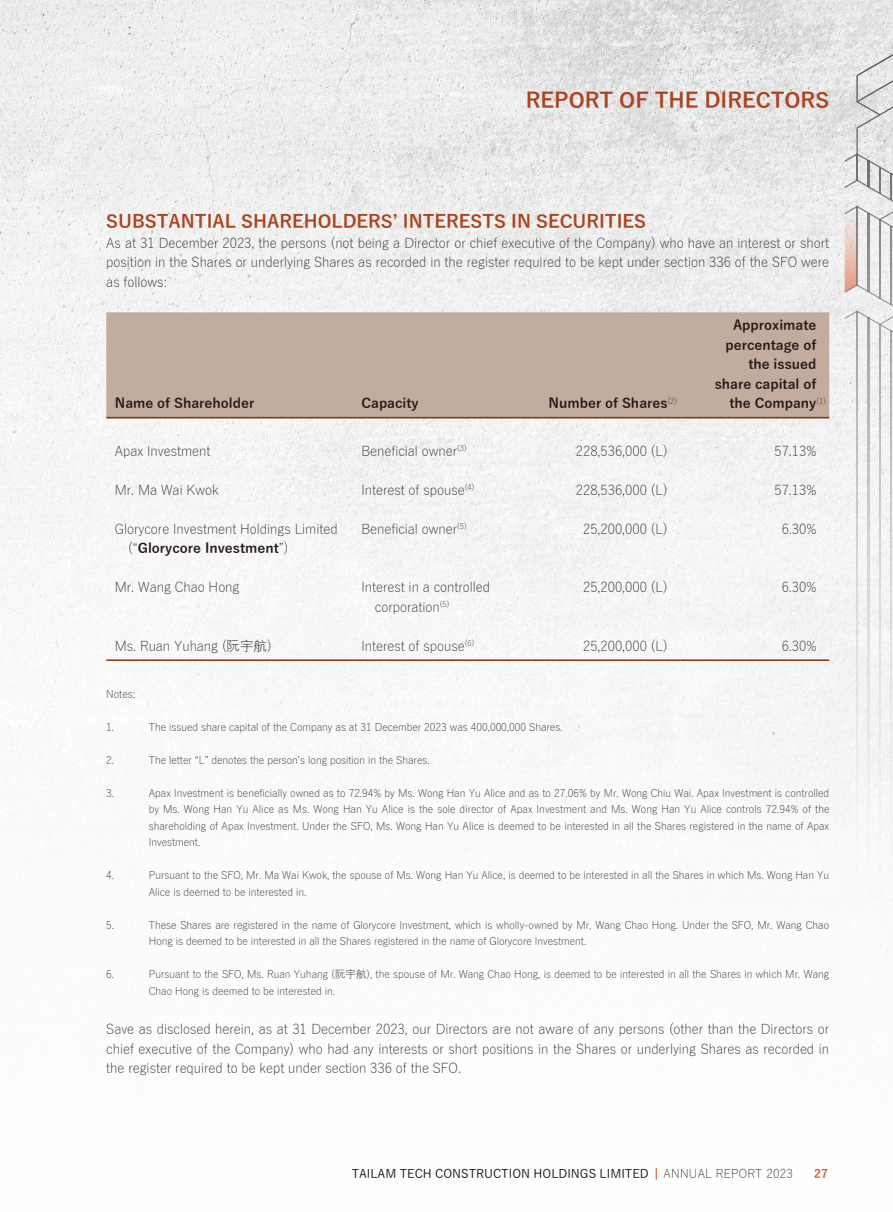
<style>
.page{position:relative;width:893px;height:1212px;background:#fff}
.page>*{position:absolute;margin:0;border:0;box-sizing:border-box;transform-origin:0 0}
.t1{font:700 21px "Yu Gothic";color:#ab441f}
.t2{font:700 18px "Yu Gothic";color:#ab441f}
.t3{font:300 13.5px/19.5px "Yu Gothic";color:#231916;text-align:justify}
.t4{font:700 13.5px "Yu Gothic";color:#231916}
.t5{font:500 12px "Yu Gothic";color:#231916}
.t6{font:700 12px "Yu Gothic";color:#d7592c}
.t7{font:300 10.5px/16.5px "Yu Gothic";color:#231916}
.s1{font-weight:700}
.s2{font-family:"M Hei HK"}
.s3{font-weight:300}
</style>
<div class="page">
<div style="left:0;top:0;width:893px;height:1212px;background:linear-gradient(to bottom,#e8e8e8,#fff)"></div>
<div style="left:106px;top:312px;width:723px;height:105px;background:#c2ac9e"></div>
<hr style="left:106px;top:417px;width:247px;height:1px;background:#883310">
<hr style="left:353px;top:417px;width:178px;height:1px;background:#883310">
<hr style="left:531px;top:417px;width:149px;height:1px;background:#883310">
<hr style="left:680px;top:417px;width:149px;height:1px;background:#883310">
<hr style="left:106px;top:659px;width:247px;height:2px;background:#883310">
<hr style="left:353px;top:659px;width:178px;height:2px;background:#883310">
<hr style="left:531px;top:659px;width:149px;height:2px;background:#883310">
<hr style="left:680px;top:659px;width:149px;height:2px;background:#883310">
<h1 class="t1" style="left:526px;top:88px;width:305px">REPORT OF THE DIRECTORS</h1>
<h2 class="t2" style="left:106px;top:212px;width:541px">SUBSTANTIAL SHAREHOLDERS’ INTERESTS IN SECURITIES</h2>
<p class="t3" style="left:106px;top:231px;width:724px">As at 31 December 2023, the persons (not being a Director or chief executive of the Company) who have an interest or short position in the Shares or underlying Shares as recorded in the register required to be kept under section 336 of the SFO were as follows:</p>
<p class="t4" style="left:115px;top:396px;width:141px">Name of Shareholder</p>
<p class="t4" style="left:361px;top:396px;width:59px">Capacity</p>
<p class="t4" style="left:549px;top:396px;width:130px">Number of Shares<sup>(2)</sup></p>
<p class="t4" style="left:733px;top:318px;width:85px">Approximate</p>
<p class="t4" style="left:725px;top:337px;width:92px">percentage of</p>
<p class="t4" style="left:748px;top:357px;width:70px">the issued</p>
<p class="t4" style="left:715px;top:376px;width:103px">share capital of</p>
<p class="t4" style="left:729px;top:396px;width:98px">the Company<sup>(1)</sup></p>
<p class="t3" style="left:115px;top:439px;width:97px">Apax Investment</p>
<p class="t3" style="left:361px;top:439px;width:107px">Beneficial owner<sup>(3)</sup></p>
<p class="t3" style="left:576px;top:439px;width:93px">228,536,000 (L)</p>
<p class="t3" style="left:774px;top:439px;width:43px">57.13%</p>
<p class="t3" style="left:115px;top:478px;width:105px">Mr. Ma Wai Kwok</p>
<p class="t3" style="left:361px;top:478px;width:114px">Interest of spouse<sup>(4)</sup></p>
<p class="t3" style="left:576px;top:478px;width:93px">228,536,000 (L)</p>
<p class="t3" style="left:774px;top:478px;width:43px">57.13%</p>
<p class="t3" style="left:128px;top:517px;width:211px;text-indent:-13px">Glorycore Investment Holdings Limited (“<span class="s1">Glorycore Investment</span>”)</p>
<p class="t3" style="left:361px;top:517px;width:107px">Beneficial owner<sup>(5)</sup></p>
<p class="t3" style="left:583px;top:517px;width:86px">25,200,000 (L)</p>
<p class="t3" style="left:782px;top:517px;width:36px">6.30%</p>
<p class="t3" style="left:115px;top:576px;width:126px">Mr. Wang Chao Hong</p>
<p class="t3" style="left:375px;top:576px;width:117px;text-indent:-13px">Interest in a controlled corporation<sup>(5)</sup></p>
<p class="t3" style="left:583px;top:576px;width:86px">25,200,000 (L)</p>
<p class="t3" style="left:782px;top:576px;width:36px">6.30%</p>
<p class="t3" style="left:115px;top:634px;width:158px">Ms. Ruan Yuhang (<span class="s2">阮宇航</span>)</p>
<p class="t3" style="left:361px;top:634px;width:114px">Interest of spouse<sup>(6)</sup></p>
<p class="t3" style="left:583px;top:634px;width:86px">25,200,000 (L)</p>
<p class="t3" style="left:782px;top:634px;width:36px">6.30%</p>
<p class="t7" style="left:106px;top:684px;width:31px">Notes:</p>
<p class="t7" style="left:106px;top:717px;width:9px">1.</p>
<p class="t7" style="left:149px;top:717px;width:415px">The issued share capital of the Company as at 31 December 2023 was 400,000,000 Shares.</p>
<p class="t7" style="left:106px;top:750px;width:9px">2.</p>
<p class="t7" style="left:149px;top:750px;width:282px">The letter “L” denotes the person’s long position in the Shares.</p>
<p class="t7" style="left:106px;top:783px;width:9px">3.</p>
<p class="t7" style="left:149px;top:783px;width:682px;text-align:justify">Apax Investment is beneficially owned as to 72.94% by Ms. Wong Han Yu Alice and as to 27.06% by Mr. Wong Chiu Wai. Apax Investment is controlled by Ms. Wong Han Yu Alice as Ms. Wong Han Yu Alice is the sole director of Apax Investment and Ms. Wong Han Yu Alice controls 72.94% of the shareholding of Apax Investment. Under the SFO, Ms. Wong Han Yu Alice is deemed to be interested in all the Shares registered in the name of Apax Investment.</p>
<p class="t7" style="left:106px;top:866px;width:9px">4.</p>
<p class="t7" style="left:149px;top:866px;width:682px">Pursuant to the SFO, Mr. Ma Wai Kwok, the spouse of Ms. Wong Han Yu Alice, is deemed to be interested in all the Shares in which Ms. Wong Han Yu<br>Alice is deemed to be interested in.</p>
<p class="t7" style="left:106px;top:915px;width:9px">5.</p>
<p class="t7" style="left:149px;top:915px;width:682px">These Shares are registered in the name of Glorycore Investment, which is wholly-owned by Mr. Wang Chao Hong. Under the SFO, Mr. Wang Chao<br>Hong is deemed to be interested in all the Shares registered in the name of Glorycore Investment.</p>
<p class="t7" style="left:106px;top:965px;width:9px">6.</p>
<p class="t7" style="left:149px;top:965px;width:682px">Pursuant to the SFO, Ms. Ruan Yuhang (<span class="s2">阮宇航</span>), the spouse of Mr. Wang Chao Hong, is deemed to be interested in all the Shares in which Mr. Wang<br>Chao Hong is deemed to be interested in.</p>
<p class="t3" style="left:106px;top:1017px;width:724px">Save as disclosed herein, as at 31 December 2023, our Directors are not aware of any persons (other than the Directors or chief executive of the Company) who had any interests or short positions in the Shares or underlying Shares as recorded in the register required to be kept under section 336 of the SFO.</p>
<p class="t5" style="left:352px;top:1163px;width:442px">TAILAM TECH CONSTRUCTION HOLDINGS LIMITED <span class="s3">ANNUAL REPORT 2023</span></p>
<p class="t6" style="left:814px;top:1167px;width:15px">27</p>
</div>
